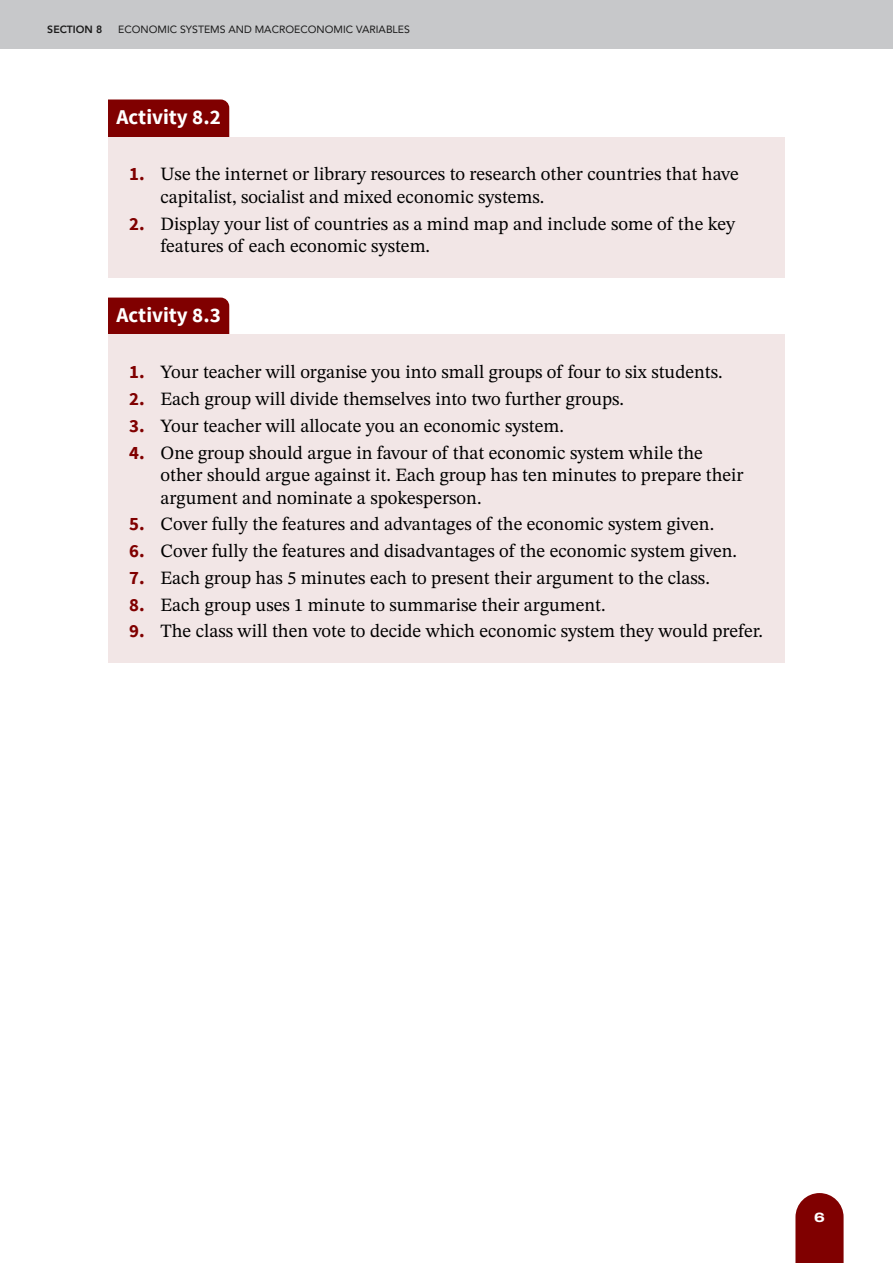
<style>
.page{position:relative;width:893px;height:1263px;background:#fff}
.page>*{position:absolute;margin:0;border:0;box-sizing:border-box;transform-origin:0 0}
.Activity{font:700 21px "Source Sans Pro";color:#fff}
.Activity_questions{font:18.75px/22.5px "STIX Two Text";color:#000}
.t1{font:800 13.5px "Archivo Expanded";color:#fff}
.t2{font:10.5px "Avenir";color:#1a1a1a}
.t3{font:800 10.5px "Avenir";color:#1a1a1a}
.s1{font-family:"Source Sans Pro";font-weight:700;color:#800000}
</style>
<div class="page">
<div style="left:0;top:0;width:893px;height:49px;background:#c7c8ca"></div>
<svg style="left:795px;top:1193px;width:49px;height:70px;background:#8b1717"></svg>
<div style="left:108px;top:99px;width:121px;height:38px;background:#800000"></div>
<div style="left:108px;top:137px;width:677px;height:91px;background:#f2e6e6"></div>
<div style="left:108px;top:186px;width:677px;height:92px;background:#f2e6e6"></div>
<div style="left:108px;top:298px;width:121px;height:37px;background:#800000"></div>
<div style="left:108px;top:335px;width:677px;height:69px;background:#f2e6e6"></div>
<div style="left:108px;top:388px;width:677px;height:70px;background:#f2e6e6"></div>
<div style="left:108px;top:415px;width:677px;height:114px;background:#f2e6e6"></div>
<div style="left:108px;top:513px;width:677px;height:70px;background:#f2e6e6"></div>
<div style="left:108px;top:567px;width:677px;height:70px;background:#f2e6e6"></div>
<div style="left:108px;top:594px;width:677px;height:69px;background:#f2e6e6"></div>
<p class="t3" style="left:47px;top:21px;width:57px">SECTION 8</p>
<p class="t2" style="left:118px;top:21px;width:293px">ECONOMIC SYSTEMS AND MACROECONOMIC VARIABLES</p>
<p class="Activity" style="left:117px;top:103px;width:106px">Activity 8.2</p>
<p class="Activity_questions" style="left:160px;top:163px;width:580px;text-indent:-31px"><span class="s1">1.</span> Use the internet or library resources to research other countries that have capitalist, socialist and mixed economic systems.</p>
<p class="Activity_questions" style="left:160px;top:212px;width:576px;text-indent:-31px"><span class="s1">2.</span> Display your list of countries as a mind map and include some of the key features of each economic system.</p>
<p class="Activity" style="left:117px;top:301px;width:106px">Activity 8.3</p>
<p class="Activity_questions" style="left:129px;top:361px;width:595px"><span class="s1">1.</span> Your teacher will organise you into small groups of four to six students.</p>
<p class="Activity_questions" style="left:129px;top:387px;width:496px"><span class="s1">2.</span> Each group will divide themselves into two further groups.</p>
<p class="Activity_questions" style="left:129px;top:414px;width:436px"><span class="s1">3.</span> Your teacher will allocate you an economic system.</p>
<p class="Activity_questions" style="left:160px;top:441px;width:585px;text-indent:-31px"><span class="s1">4.</span> One group should argue in favour of that economic system while the other should argue against it. Each group has ten minutes to prepare their argument and nominate a spokesperson.</p>
<p class="Activity_questions" style="left:129px;top:513px;width:586px"><span class="s1">5.</span> Cover fully the features and advantages of the economic system given.</p>
<p class="Activity_questions" style="left:129px;top:539px;width:609px"><span class="s1">6.</span> Cover fully the features and disadvantages of the economic system given.</p>
<p class="Activity_questions" style="left:129px;top:566px;width:582px"><span class="s1">7.</span> Each group has 5 minutes each to present their argument to the class.</p>
<p class="Activity_questions" style="left:129px;top:593px;width:478px"><span class="s1">8.</span> Each group uses 1 minute to summarise their argument.</p>
<p class="Activity_questions" style="left:129px;top:620px;width:635px"><span class="s1">9.</span> The class will then vote to decide which economic system they would prefer.</p>
<p class="t1" style="left:814px;top:1207px;width:12px">6</p>
</div>
